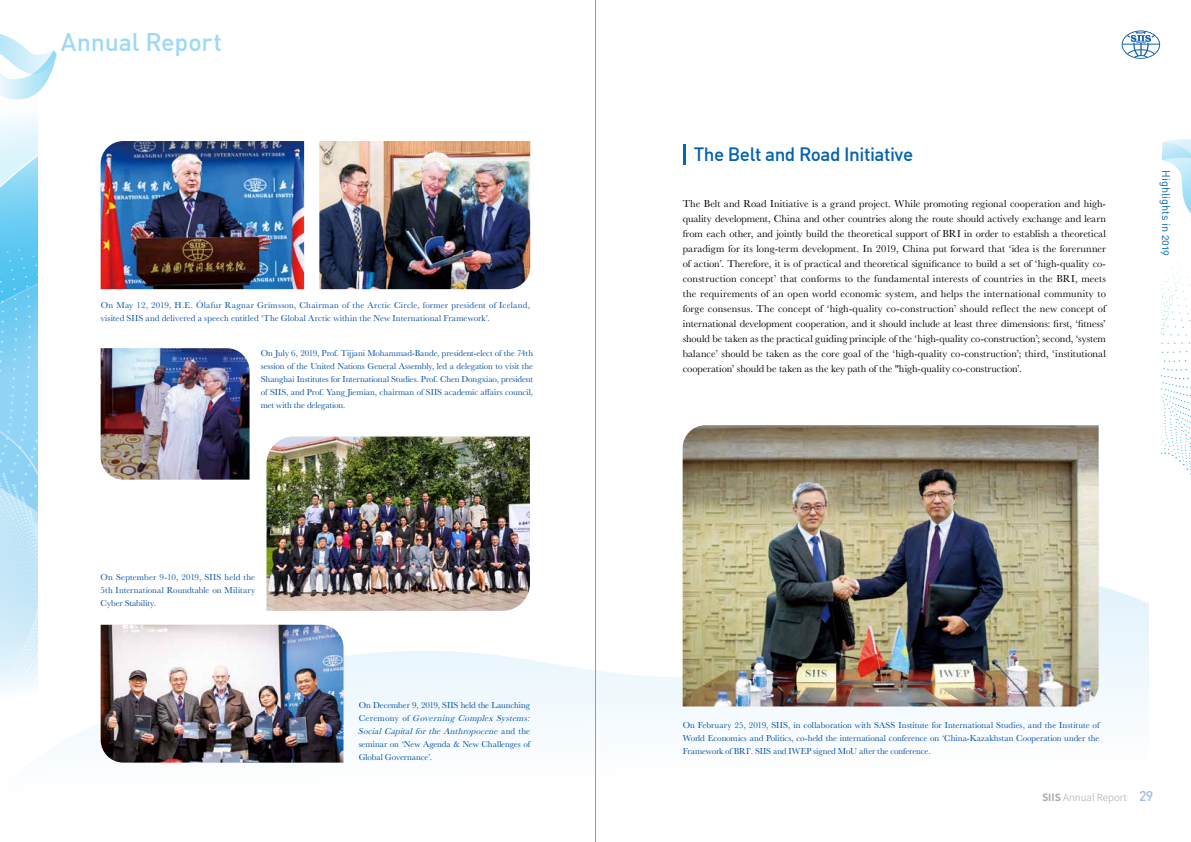
<style>
.page{position:relative;width:1191px;height:842px;background:#fff}
.page>*{position:absolute;margin:0;border:0;box-sizing:border-box;transform-origin:0 0}
.t1{font:500 25px "DIN";letter-spacing:-.01em;color:#9fd8f7}
.t2{font:500 18.9px "DIN";letter-spacing:-.025em;color:#0062b1}
.t3{font:500 14px "DIN";color:#a3bce2}
.t4{font:11px "DIN Alternate";color:#0068b7}
.t5{font:10.5px/15px "Baskerville";letter-spacing:-.005em;color:#000;text-align:justify}
.t6{font:300 9.9px "Source Han Sans CN";color:#a8a9a9}
.t7{font:9px/13px "Baskerville";letter-spacing:.005em;color:#004ea2;text-align:justify}
.s1{font-style:italic}
.s2{font-weight:700}
</style>
<div class="page">
<svg style="left:78px;top:373px;width:1071px;height:390px"></svg>
<svg style="left:1161px;top:139px;width:30px;height:336px"></svg>
<svg style="left:1121px;top:30px;width:40px;height:29px"></svg>
<svg style="left:0;top:34px;width:57px;height:657px"></svg>
<hr style="left:682px;top:144px;width:3px;height:21px;background:#0068b7">
<img style="left:319px;top:141px;width:211px;height:148px">
<img style="left:101px;top:348px;width:148px;height:132px">
<img style="left:266px;top:437px;width:264px;height:174px">
<img style="left:101px;top:625px;width:242px;height:138px">
<img style="left:682px;top:425px;width:416px;height:281px">
<img style="left:101px;top:141px;width:203px;height:148px">
<hr style="left:595px;top:0;width:1px;height:842px;background:#9b9b9c">
<h1 class="t1" style="left:61px;top:26px;width:163px">Annual Report</h1>
<p class="t7" style="left:101px;top:299px;width:431px">On May 12, 2019, H.E. Ólafur Ragnar Grímsson, Chairman of the Arctic Circle, former president of Iceland, visited SIIS and delivered a speech entitled ‘The Global Arctic within the New International Framework’.</p>
<p class="t7" style="left:261px;top:346px;width:274px">On July 6, 2019, Prof. Tijjani Mohammad-Bande, president-elect of the 74th session of the United Nations General Assembly, led a delegation to visit the Shanghai Institutes for International Studies. Prof. Chen Dongxiao, president of SIIS, and Prof. Yang Jiemian, chairman of SIIS academic affairs council, met with the delegation.</p>
<p class="t7" style="left:101px;top:571px;width:156px">On September 9-10, 2019, SIIS held the 5th International Roundtable on Military Cyber Stability.</p>
<p class="t7" style="left:358px;top:699px;width:176px;text-align:left">On December 9, 2019, SIIS held the Launching C e r e m o n y o f <span class="s1">GoverningComplexSystems:<br>SocialCapitalfortheAnthropocene</span> a n d t h e seminar on ‘New Agenda &amp; New Challenges of Global Governance’.</p>
<h2 class="t2" style="left:694px;top:142px;width:221px">The Belt and Road Initiative</h2>
<p class="t5" style="left:682px;top:196px;width:425px">The Belt and Road Initiative is a grand project. While promoting regional cooperation and high&shy;quality development, China and other countries along the route should actively exchange and learn from each other, and jointly build the theoretical support of BRI in order to establish a theoretical paradigm for its long-term development. In 2019, China put forward that ‘idea is the forerunner of action’. Therefore, it is of practical and theoretical significance to build a set of ‘high-quality co&shy;construction concept’ that conforms to the fundamental interests of countries in the BRI, meets the requirements of an open world economic system, and helps the international community to forge consensus. The concept of ‘high-quality co-construction’ should reflect the new concept of international development cooperation, and it should include at least three dimensions: first, ‘fitness’ should be taken as the practical guiding principle of the ‘high-quality co-construction’; second, ‘system balance’ should be taken as the core goal of the ‘high-quality co-construction’; third, ‘institutional cooperation’ should be taken as the key path of the "high-quality co-construction’.</p>
<p class="t4" style="left:1173px;top:170px;width:87px;rotate:90deg">Highlights in 2019</p>
<p class="t7" style="left:682px;top:718px;width:418px">On February 25, 2019, SIIS, in collaboration with SASS Institute for International Studies, and the Institute of World Economics and Politics, co-held the international conference on ‘China-Kazakhstan Cooperation under the Framework of BRI’. SIIS and IWEP signed MoU after the conference.</p>
<p class="t6" style="left:1042px;top:791px;width:86px"><span class="s2">SIIS</span> Annual Report</p>
<h3 class="t3" style="left:1139px;top:787px;width:15px">29</h3>
</div>
